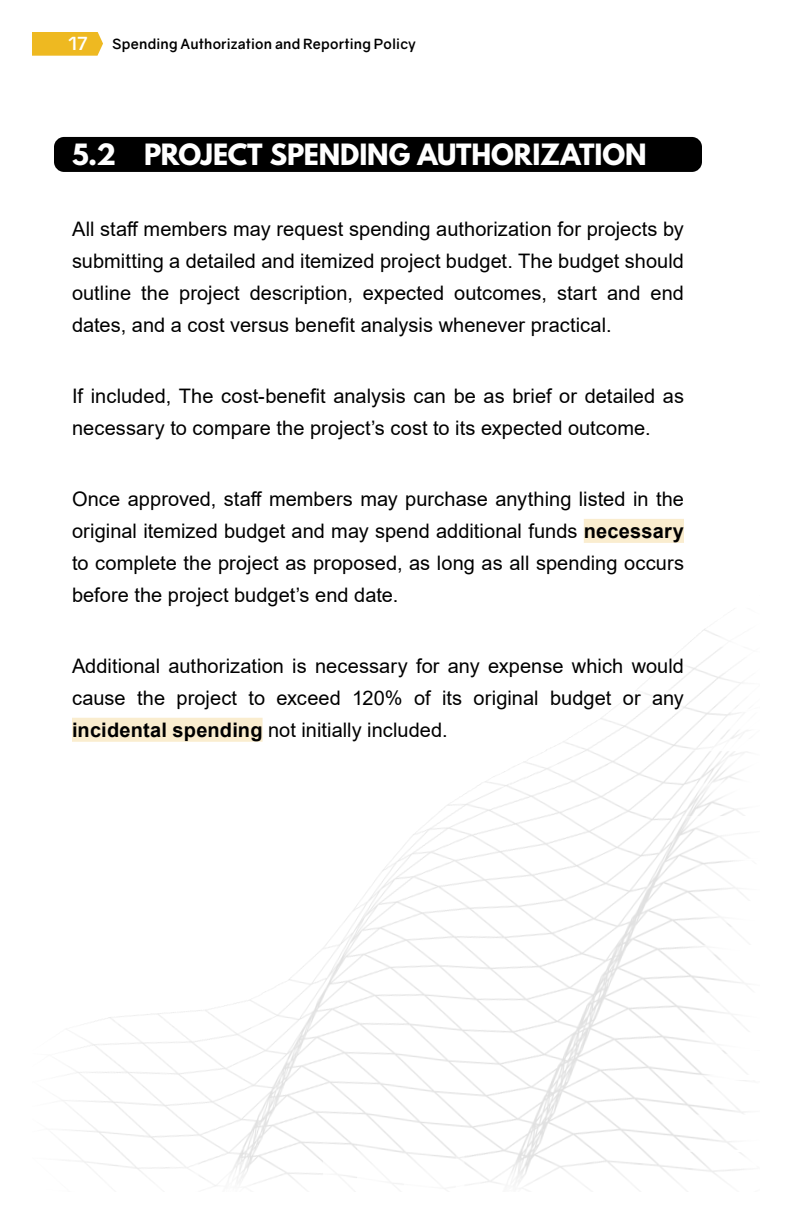
<style>
.page{position:relative;width:792px;height:1224px;background:#fff}
.page>*{position:absolute;margin:0;border:0;box-sizing:border-box;transform-origin:0 0}
.BB_Header_2_-_Subsection_Rounded{font:700 26px "League Spartan";letter-spacing:-.005em;color:#fff}
.t1{font:20px/32px "Arial";letter-spacing:.005em;color:#000;text-align:justify}
.t2{font:700 18px "Gravity";color:#fff}
.t3{font:700 14px "Gravity";letter-spacing:.015em;color:#000}
.s1{font-weight:700}
</style>
<div class="page">
<img style="left:62px;top:633px;width:684px;height:556px">
<div style="left:47px;top:130px;width:662px;height:619px;background:#fff"></div>
<div style="left:54px;top:137px;width:648px;height:35px;background:#000;border-radius:10px"></div>
<div style="left:584px;top:519px;width:100px;height:24px;background:#faedcf"></div>
<div style="left:72px;top:718px;width:191px;height:24px;background:#faedcf"></div>
<svg style="left:32px;top:32px;width:71px;height:24px"></svg>
<p class="t2" style="left:68px;top:32px;width:22px">17</p>
<p class="t3" style="left:112px;top:35px;width:305px">Spending Authorization and Reporting Policy</p>
<p class="BB_Header_2_-_Subsection_Rounded" style="left:72px;top:135px;width:576px">5.2 PROJECT SPENDING AUTHORIZATION</p>
<p class="t1" style="left:72px;top:213px;width:613px">All staff members may request spending authorization for projects by submitting a detailed and itemized project budget. The budget should outline the project description, expected outcomes, start and end dates, and a cost versus benefit analysis whenever practical.</p>
<p class="t1" style="left:72px;top:380px;width:614px">If included, The cost-benefit analysis can be as brief or detailed as necessary to compare the project’s cost to its expected outcome.</p>
<p class="t1" style="left:72px;top:483px;width:614px">Once approved, staff members may purchase anything listed in the original itemized budget and may spend additional funds <span class="s1">necessary </span>to complete the project as proposed, as long as all spending occurs before the project budget’s end date.</p>
<p class="t1" style="left:72px;top:650px;width:613px">Additional authorization is necessary for any expense which would cause the project to exceed 120% of its original budget or any <span class="s1">incidental spending</span> not initially included.</p>
</div>
